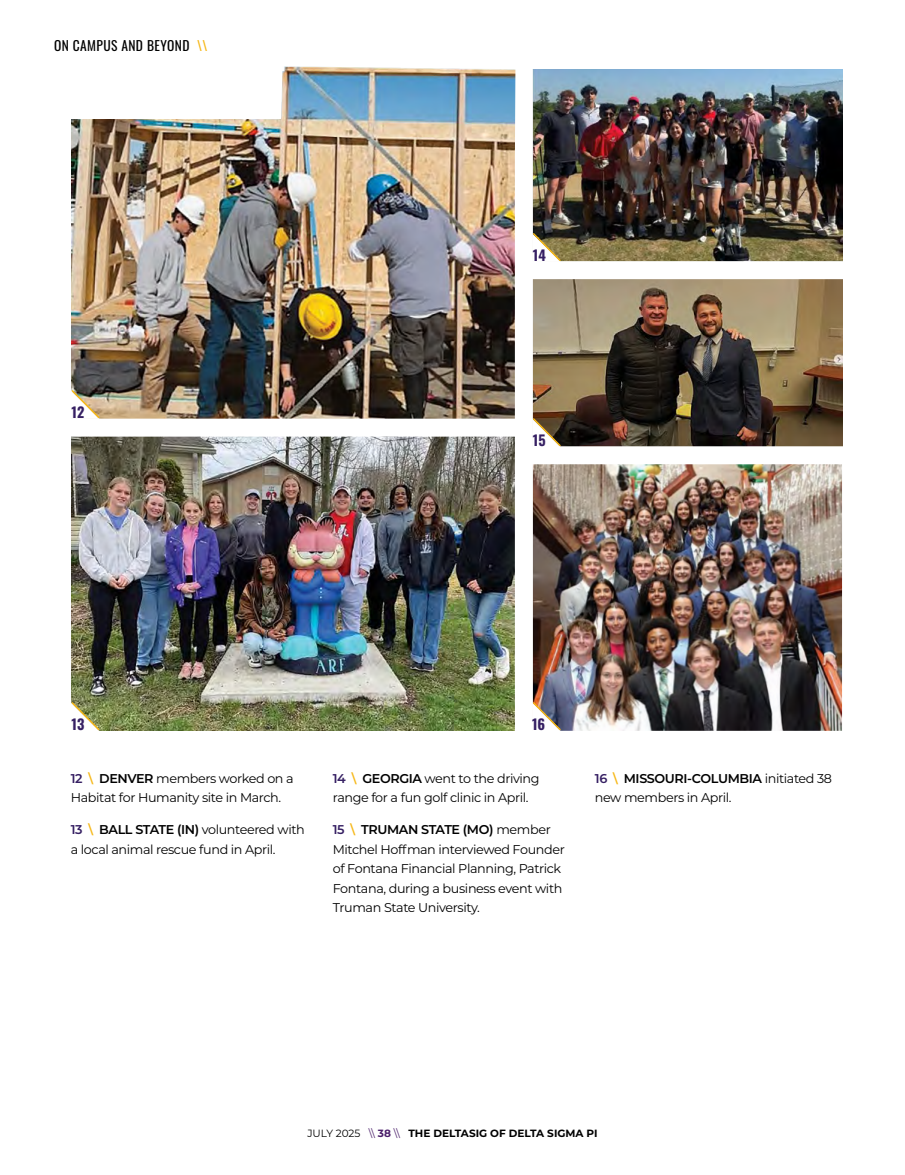
<style>
.page{position:relative;width:905px;height:1175px;background:#fff}
.page>*{position:absolute;margin:0;border:0;box-sizing:border-box;transform-origin:0 0}
.t1{font:700 14.25px "Oswald";letter-spacing:.01em;color:#362063}
.t2{font:13.5px "Oswald";letter-spacing:.03em;color:#000}
.t3{font:12.75px/19.5px "Montserrat";letter-spacing:-.03em;color:#000}
.t4{font:700 10.5px "Montserrat";color:#000}
.s1{color:#f6b819}
.s2{font-weight:600;color:#362063}
.s3{font-weight:600;color:#f6b819}
.s4{font-weight:600}
.s5{font-weight:400}
.s6{font-weight:400;color:#4a1e6a}
.s7{color:#4a1e6a}
</style>
<div class="page">
<img style="left:533px;top:279px;width:309px;height:167px">
<img style="left:533px;top:70px;width:309px;height:191px">
<img style="left:72px;top:436px;width:443px;height:294px">
<img style="left:533px;top:464px;width:309px;height:267px">
<img style="left:72px;top:120px;width:443px;height:298px">
<svg style="left:71px;top:701px;width:30px;height:30px"></svg>
<svg style="left:71px;top:389px;width:30px;height:30px"></svg>
<svg style="left:532px;top:417px;width:30px;height:30px"></svg>
<svg style="left:532px;top:232px;width:30px;height:30px"></svg>
<svg style="left:532px;top:701px;width:30px;height:30px"></svg>
<img style="left:281px;top:66px;width:234px;height:87px">
<svg style="left:281px;top:66px;width:4px;height:5px"></svg>
<p class="t2" style="left:54px;top:34px;width:155px">ON CAMPUS AND BEYOND <span class="s1">\\</span></p>
<p class="t1" style="left:72px;top:405px;width:15px">12</p>
<p class="t1" style="left:533px;top:248px;width:15px">14</p>
<p class="t1" style="left:533px;top:433px;width:14px">15</p>
<p class="t1" style="left:72px;top:717px;width:15px">13</p>
<p class="t3" style="left:71px;top:768px;width:224px"><span class="s2">12</span> <span class="s3">\</span> <span class="s4">DENVER</span> members worked on a<br>Habitat for Humanity site in March.</p>
<p class="t3" style="left:71px;top:819px;width:235px"><span class="s2">13</span> <span class="s3">\</span> <span class="s4">BALL STATE (IN)</span> volunteered with a local animal rescue fund in April.</p>
<p class="t1" style="left:532px;top:717px;width:15px">16</p>
<p class="t3" style="left:333px;top:768px;width:208px"><span class="s2">14</span> <span class="s3">\</span> <span class="s4">GEORGIA</span> went to the driving range for a fun golf clinic in April.</p>
<p class="t3" style="left:333px;top:819px;width:233px"><span class="s2">15</span> <span class="s3">\</span> <span class="s4">TRUMAN STATE (MO)</span> member Mitchel Hoffman interviewed Founder of Fontana Financial Planning, Patrick Fontana, during a business event with Truman State University.</p>
<p class="t3" style="left:595px;top:768px;width:239px"><span class="s2">16</span> <span class="s3">\</span> <span class="s4">MISSOURI-COLUMBIA</span> initiated 38 new members in April.</p>
<p class="t4" style="left:307px;top:1125px;width:292px"><span class="s5">JULY 2025</span> <span class="s6">\\</span> <span class="s7">38</span> <span class="s6">\\</span> THE DELTASIG OF DELTA SIGMA PI</p>
</div>
